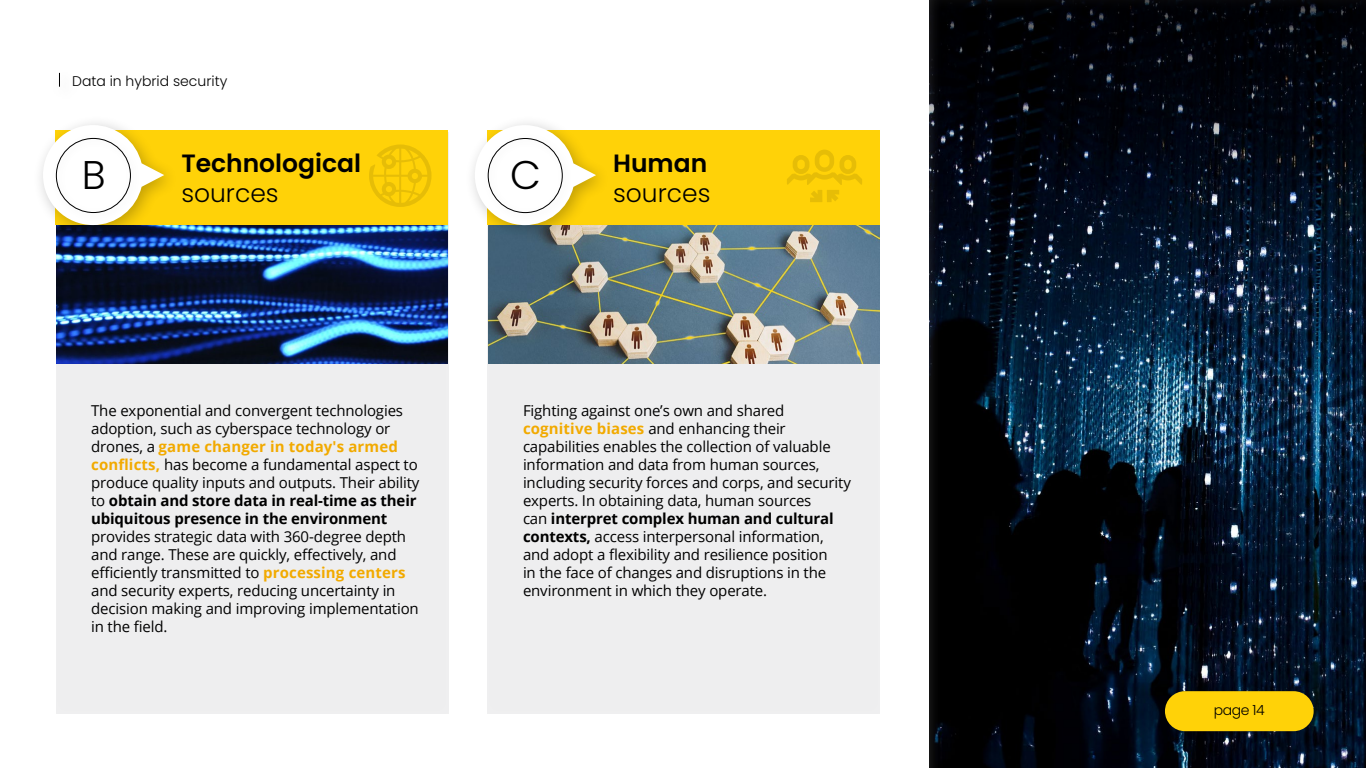
<style>
.page{position:relative;width:1366px;height:768px;background:#fff}
.page>*{position:absolute;margin:0;border:0;box-sizing:border-box;transform-origin:0 0}
.t1{font:300 40px "Poppins";color:#000}
.t2{font:600 25px "Poppins";color:#000}
.t3{font:300 25px "Poppins";color:#000}
.t4{font:15px/18px "Open Sans";letter-spacing:-.01em;color:#000}
.t5{font:300 14px "Poppins";color:#000}
.s1{font-weight:700;color:#f2aa00}
.s2{font-weight:700}
</style>
<div class="page">
<div style="left:920px;top:0;width:446px;height:768px;background:#fff;opacity:.18"></div>
<div style="left:921px;top:0;width:445px;height:257px;background:#fff;opacity:.18"></div>
<svg style="left:59px;top:73px;width:1px;height:14px"></svg>
<div style="left:1165px;top:691px;width:149px;height:40px;background:#ffd208;border-radius:20px"></div>
<div style="left:479px;top:123px;width:409px;height:590px;background:#eeeeef"></div>
<img style="left:488px;top:225px;width:391px;height:138px">
<div style="left:464px;top:114px;width:148px;height:129px;background:#000;opacity:.25"></div>
<svg style="left:475px;top:125px;width:405px;height:100px;background:#fbda48"></svg>
<div style="left:47px;top:123px;width:410px;height:590px;background:#eeeeef"></div>
<img style="left:57px;top:225px;width:390px;height:138px">
<div style="left:32px;top:114px;width:148px;height:129px;background:#000;opacity:.25"></div>
<svg style="left:43px;top:125px;width:405px;height:100px;background:#fbda48"></svg>
<p class="t5" style="left:72px;top:73px;width:157px">Data in hybrid security</p>
<h1 class="t1" style="left:82px;top:152px;width:25px">B</h1>
<h2 class="t2" style="left:181px;top:149px;width:181px">Technological</h2>
<h2 class="t3" style="left:181px;top:179px;width:99px">sources</h2>
<h1 class="t1" style="left:510px;top:152px;width:32px">C</h1>
<h2 class="t2" style="left:613px;top:149px;width:96px">Human</h2>
<h2 class="t3" style="left:613px;top:179px;width:99px">sources</h2>
<p class="t4" style="left:91px;top:401px;width:330px">The exponential and convergent technologies adoption, such as cyberspace technology or drones, a <span class="s1">game changer in today's armed conflicts,</span> has become a fundamental aspect to produce quality inputs and outputs. Their ability to <span class="s2">obtain and store data in real-time as their ubiquitous presence in the environment</span></p>
<p class="t4" style="left:91px;top:527px;width:329px">provides strategic data with 360-degree depth and range. These are quickly, effectively, and efficiently transmitted to <span class="s1">processing centers </span>and security experts, reducing uncertainty in decision making and improving implementation in the field.</p>
<p class="t4" style="left:523px;top:401px;width:329px">Fighting against one’s own and shared <span class="s1">cognitive biases</span> and enhancing their capabilities enables the collection of valuable information and data from human sources, including security forces and corps, and security experts. In obtaining data, human sources<br>can <span class="s2">interpret complex human and cultural contexts,</span> access interpersonal information, and adopt a flexibility and resilience position<br>in the face of changes and disruptions in the environment in which they operate.</p>
<p class="t5" style="left:1214px;top:702px;width:53px">page 14</p>
</div>
